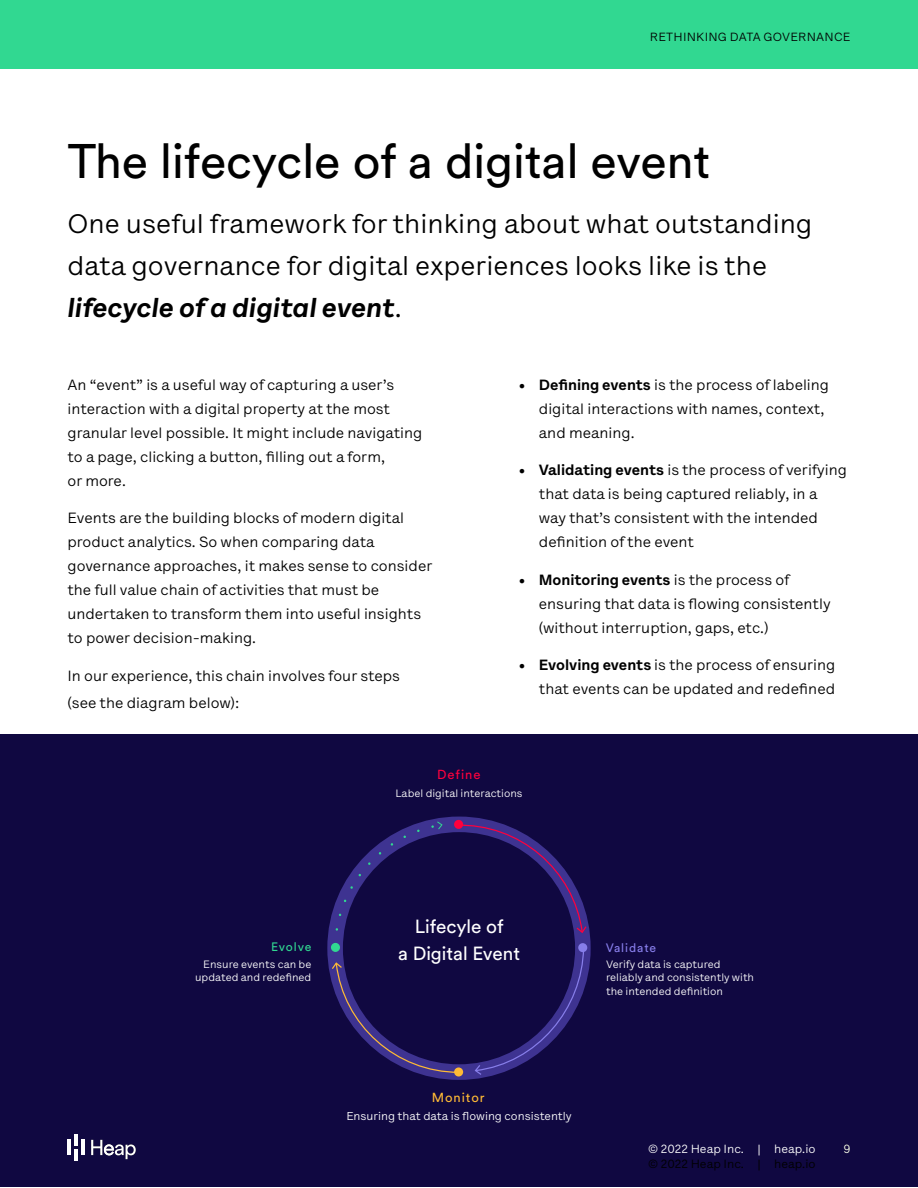
<style>
.page{position:relative;width:918px;height:1188px;background:#fff}
.page>*{position:absolute;margin:0;border:0;box-sizing:border-box;transform-origin:0 0}
.t1{font:48px "Circular XX";color:#000}
.t2{font:27px/42px "Lettera Text LL";color:#000}
.t3{font:18.9px/27px "Circular XX";color:#fff;text-align:center}
.t4{font:15px/24px "Lettera Text LL";color:#000}
.t5{font:13.05px "Circular XX";letter-spacing:.075em;color:#ffba35}
.t6{font:13.05px "Circular XX";letter-spacing:.075em;color:#ff003d}
.t7{font:12.15px "Circular XX";letter-spacing:.075em;color:#877eea}
.t8{font:12.15px "Circular XX";letter-spacing:.06em;color:#31d891}
.t9{font:12px "Lettera Text LL";letter-spacing:.02em;color:#000}
.t10{font:12px "Lettera Text LL";color:#fff}
.t11{font:12px "Lettera Text LL";color:#000}
.t12{font:11.55px "Lettera Text LL";color:#fff}
.t13{font:10.8px/13.5px "Lettera Text LL";color:#fff;text-align:right}
.s1{font-weight:700;font-style:italic}
.s2{font-weight:700}
</style>
<div class="page">
<div style="left:1px;top:734px;width:917px;height:453px;background:#100841"></div>
<div style="left:327px;top:817px;width:264px;height:263px;border:16px solid #3e3391;border-radius:50%"></div>
<svg style="left:455px;top:823px;width:132px;height:110px"></svg>
<svg style="left:332px;top:962px;width:128px;height:112px"></svg>
<svg style="left:333px;top:821px;width:111px;height:126px"></svg>
<div style="left:454px;top:820px;width:9px;height:9px;background:#ff003d;border-radius:50%"></div>
<div style="left:331px;top:943px;width:9px;height:9px;background:#31d891;border-radius:50%"></div>
<div style="left:454px;top:1067px;width:9px;height:10px;background:#ffba35;border-radius:50%"></div>
<div style="left:578px;top:943px;width:9px;height:9px;background:#877eea;border-radius:50%"></div>
<svg style="left:475px;top:947px;width:110px;height:128px"></svg>
<hr style="left:68px;top:1140px;width:3px;height:15px;background:#fff">
<svg style="left:74px;top:1134px;width:3px;height:27px"></svg>
<hr style="left:81px;top:1140px;width:3px;height:15px;background:#fff">
<svg style="left:91px;top:1140px;width:45px;height:19px"></svg>
<div style="left:0;top:0;width:918px;height:68px;background:#31d891"></div>
<p class="t9" style="left:650px;top:29px;width:202px">RETHINKING DATA GOVERNANCE</p>
<h1 class="t1" style="left:68px;top:129px;width:644px">The lifecycle of a digital event</h1>
<h2 class="t2" style="left:68px;top:203px;width:747px">One useful framework for thinking about what outstanding data governance for digital experiences looks like is the <span class="s1">lifecycle of a digital event</span>.</h2>
<p class="t4" style="left:68px;top:372px;width:356px">An “event” is a useful way of capturing a user’s interaction with a digital property at the most granular level possible. It might include navigating to a page, clicking a button, filling out a form,<br>or more.</p>
<p class="t4" style="left:68px;top:506px;width:366px">Events are the building blocks of modern digital product analytics. So when comparing data governance approaches, it makes sense to consider the full value chain of activities that must be undertaken to transform them into useful insights to power decision-making.</p>
<p class="t4" style="left:68px;top:662px;width:334px;line-height:27px">In our experience, this chain involves four steps (see the diagram below):</p>
<p class="t6" style="left:437px;top:766px;width:45px">Define</p>
<p class="t4" style="left:539px;top:372px;width:292px;text-indent:-20px"><span class="s2">• Defining events</span> is the process of labeling digital interactions with names, context, and meaning.</p>
<p class="t4" style="left:539px;top:458px;width:310px;text-indent:-20px"><span class="s2">• Validating events</span> is the process of verifying that data is being captured reliably, in a way that’s consistent with the intended definition of the event</p>
<p class="t4" style="left:539px;top:567px;width:293px;text-indent:-20px"><span class="s2">• Monitoring events</span> is the process of ensuring that data is flowing consistently (without interruption, gaps, etc.)</p>
<p class="t4" style="left:519px;top:653px;width:318px;text-align:right"><span class="s2">• Evolving events</span> is the process of ensuring that events can be updated and redefined</p>
<p class="t13" style="left:395px;top:786px;width:129px">Label digital interactions</p>
<p class="t3" style="left:398px;top:912px;width:123px">Lifecyle of<br>a Digital Event</p>
<p class="t8" style="left:271px;top:939px;width:42px">Evolve</p>
<p class="t7" style="left:606px;top:939px;width:52px">Validate</p>
<p class="t13" style="left:195px;top:957px;width:118px">Ensure events can be updated and redefined</p>
<p class="t13" style="left:606px;top:957px;width:150px;text-align:left">Verify data is captured reliably and consistently with the intended definition</p>
<p class="t5" style="left:432px;top:1088px;width:54px">Monitor</p>
<p class="t12" style="left:346px;top:1109px;width:227px">Ensuring that data is flowing consistently</p>
<p class="t10" style="left:648px;top:1142px;width:169px">© 2022 Heap Inc. | heap.io</p>
<p class="t10" style="left:844px;top:1142px;width:9px">9</p>
<p class="t11" style="left:648px;top:1157px;width:169px">© 2022 Heap Inc. | heap.io</p>
</div>
